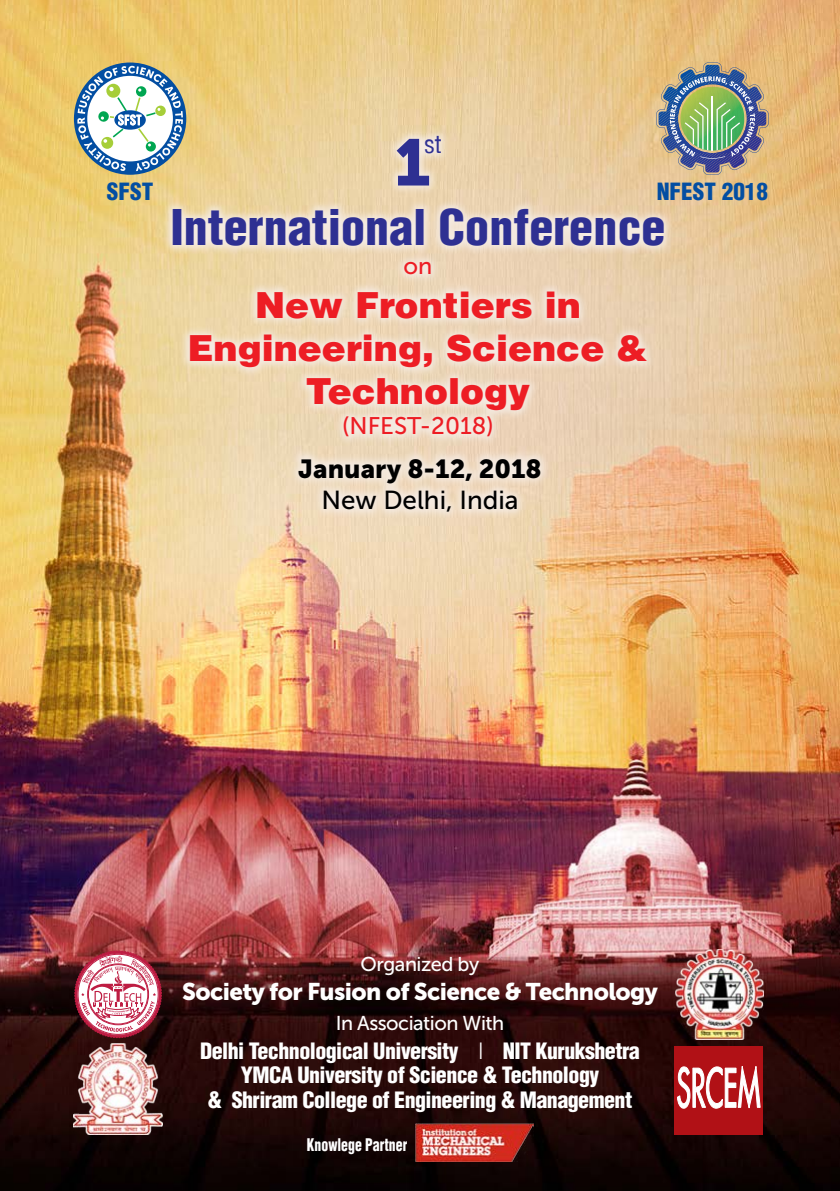
<style>
.page{position:relative;width:840px;height:1191px;background:#fff}
.page>*{position:absolute;margin:0;border:0;box-sizing:border-box;transform-origin:0 0}
.t1{font:65.2px "Museo Sans 900";color:#2e3092}
.t2{font:48px "Switzerland Cond Black";color:#2e3092}
.t3{font:36px/43.2px "Switzerland Black";color:#ed1d24;text-align:center}
.t4{font:26px "Museo Sans 900";color:#000}
.t5{font:26px "Museo Sans 500";color:#000}
.t6{font:24.4px "Switzerland Condensed";color:#2e3092}
.t7{font:24px "Museo Sans 900";letter-spacing:-.025em;color:#fff}
.t8{font:24px "Museo Sans 500";color:#ed1d24}
.t9{font:23.4px "Museo Sans 500";color:#ed1d24}
.t10{font:23.2px "Switzerland Cond Black";color:#034ea2}
.t11{font:22px/24px "Switzerland Cond Black";letter-spacing:-.025em;color:#fff;text-align:center}
.t12{font:20px "Museo Sans 500";letter-spacing:-.025em;color:#fff}
.t13{font:17px "Switzerland Cond Black";color:#fff;scale:.81 1}
.s1{font-family:"Switzerland Condensed"}
</style>
<div class="page">
<img style="left:0;top:0;width:839px;height:1191px">
<svg style="left:162px;top:126px;width:512px;height:320px;background:#edd8b8"></svg>
<img style="left:655px;top:62px;width:113px;height:113px">
<svg style="left:288px;top:447px;width:262px;height:74px;background:#f0dfca"></svg>
<div style="left:74px;top:62px;width:112px;height:113px;background:#034ea2;border-radius:50%"></div>
<svg style="left:77px;top:66px;width:106px;height:105px"></svg>
<img style="left:674px;top:950px;width:88px;height:89px">
<div style="left:674px;top:1046px;width:88px;height:89px;background:#b11116"></div>
<svg style="left:677px;top:1066px;width:83px;height:42px"></svg>
<svg style="left:74px;top:950px;width:88px;height:88px"></svg>
<img style="left:74px;top:1042px;width:88px;height:93px">
<img style="left:415px;top:1123px;width:117px;height:38px">
<p class="t10" style="left:107px;top:177px;width:48px">SFST</p>
<p class="t6" style="left:424px;top:129px;width:19px">st</p>
<h1 class="t1" style="left:394px;top:126px;width:38px">1</h1>
<p class="t10" style="left:656px;top:177px;width:113px">NFEST 2018</p>
<h2 class="t2" style="left:170px;top:197px;width:496px">International Conference</h2>
<p class="t9" style="left:403px;top:254px;width:30px">on</p>
<h3 class="t3" style="left:187px;top:282px;width:462px">New Frontiers in<br>Engineering, Science &amp;<br>Technology</h3>
<p class="t8" style="left:342px;top:413px;width:153px">(NFEST-2018)</p>
<p class="t4" style="left:298px;top:453px;width:245px">January 8-12, 2018</p>
<p class="t5" style="left:321px;top:485px;width:199px">New Delhi, India</p>
<p class="t12" style="left:360px;top:953px;width:120px">Organized by</p>
<p class="t7" style="left:182px;top:977px;width:477px">Society for Fusion of Science &amp; Technology</p>
<p class="t12" style="left:335px;top:1012px;width:170px">In Association With</p>
<p class="t11" style="left:200px;top:1039px;width:441px">Delhi Technological University <span class="s1">|</span> NIT Kurukshetra<br>YMCA University of Science &amp; Technology<br>&amp; Shriram College of Engineering &amp; Management</p>
<p class="t13" style="left:307px;top:1134px;width:125px">Knowlege Partner</p>
</div>
